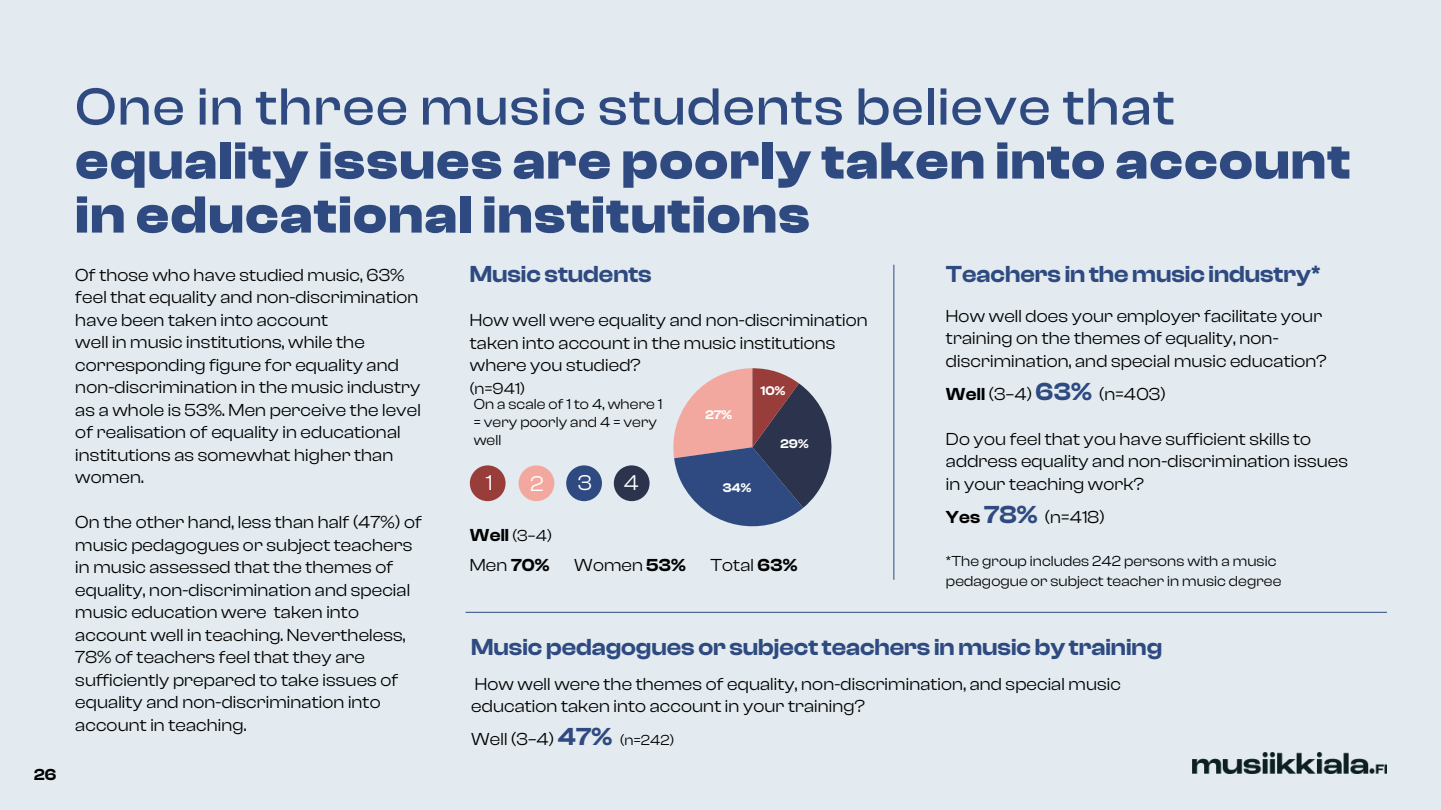
<style>
.page{position:relative;width:1441px;height:810px;background:#fff}
.page>*{position:absolute;margin:0;border:0;box-sizing:border-box;transform-origin:0 0}
.Otsikko2{font:700 54px/54px "Clash Display";letter-spacing:.03em;color:#2e4a80}
.Otsikko5{font:600 24px "Clash Display";color:#2e4a80}
.Leipis{font:22.05px "Clash Display";color:#fff}
.Leipis-2{font:18px/22.5px "Clash Display";letter-spacing:.01em;color:#000}
.Leipis-3{font:16.5px "Clash Display";color:#000}
.t1{font:600 16.5px "Clash Display";color:#000}
.Leipis-4{font:15px/18px "Clash Display";letter-spacing:.01em;color:#000}
.Otsikko6{font:600 12.9px "Clash Display";color:#fff}
.s1{font-weight:500}
.s2{font-weight:600}
.s3{font-weight:600;font-size:25.5px;color:#2e4a80}
.s4{font-weight:600;font-size:18px}
.s5{font-size:15px}
</style>
<div class="page">
<div style="left:0;top:0;width:1440px;height:810px;background:#e3ebf0"></div>
<img style="left:1192px;top:753px;width:194px;height:20px">
<hr style="left:893px;top:265px;width:1px;height:315px;background:#2e4a80">
<hr style="left:465px;top:612px;width:921px;height:1px;background:#2e4a80">
<svg style="left:668px;top:368px;width:174px;height:168px;background:#938a9b"></svg>
<div style="left:470px;top:465px;width:35px;height:36px;background:#993d3b;border-radius:50%"></div>
<div style="left:518px;top:465px;width:36px;height:36px;background:#f2a89e;border-radius:50%"></div>
<div style="left:566px;top:465px;width:36px;height:36px;background:#2e4a80;border-radius:50%"></div>
<div style="left:613px;top:465px;width:36px;height:36px;background:#2b334d;border-radius:50%"></div>
<p class="t1" style="left:34px;top:765px;width:24px">26</p>
<h2 class="Otsikko2" style="left:75px;top:80px;width:1276px"><span class="s1">One in three music students believe that </span>equality issues are poorly taken into account in educational institutions</h2>
<p class="Leipis-2" style="left:75px;top:263px;width:347px">Of those who have studied music, 63% feel that equality and non-discrimination have been taken into account<br>well in music institutions, while the corresponding figure for equality and non-discrimination in the music industry as a whole is 53%. Men perceive the level of realisation of equality in educational institutions as somewhat higher than women.</p>
<p class="Leipis-2" style="left:75px;top:511px;width:348px">On the other hand, less than half (47%) of music pedagogues or subject teachers in music assessed that the themes of equality, non-discrimination and special music education were taken into account well in teaching. Nevertheless, 78% of teachers feel that they are sufficiently prepared to take issues of equality and non-discrimination into account in teaching.</p>
<h5 class="Otsikko5" style="left:945px;top:260px;width:376px">Teachers in the music industry*</h5>
<p class="Leipis-2" style="left:945px;top:304px;width:382px">How well does your employer facilitate your training on the themes of equality, non&shy;discrimination, and special music education?</p>
<p class="Leipis-2" style="left:945px;top:382px;width:221px"><span class="s2">Well</span> (3–4) <span class="s3">63%</span> (n=403)</p>
<p class="Leipis-2" style="left:945px;top:427px;width:403px">Do you feel that you have sufficient skills to address equality and non-discrimination issues in your teaching work?</p>
<p class="Leipis-2" style="left:945px;top:505px;width:160px"><span class="s2">Yes</span> <span class="s3">78%</span> (n=418)</p>
<h5 class="Otsikko5" style="left:470px;top:260px;width:183px">Music students</h5>
<p class="Leipis-2" style="left:470px;top:309px;width:399px">How well were equality and non-discrimination taken into account in the music institutions where you studied?</p>
<p class="Leipis-3" style="left:470px;top:379px;width:57px">(n=941)</p>
<h6 class="Otsikko6" style="left:760px;top:384px;width:26px">10%</h6>
<p class="Leipis-4" style="left:473px;top:394px;width:190px">On a scale of 1 to 4, where 1 = very poorly and 4 = very well</p>
<p class="Leipis" style="left:486px;top:471px;width:8px">1</p>
<p class="Leipis" style="left:530px;top:472px;width:15px">2</p>
<p class="Leipis" style="left:578px;top:470px;width:16px">3</p>
<p class="Leipis" style="left:623px;top:470px;width:16px">4</p>
<p class="Leipis-3" style="left:470px;top:527px;width:84px"><span class="s4">Well</span> (3–4)</p>
<p class="Leipis-2" style="left:470px;top:554px;width:81px">Men <span class="s2">70%</span></p>
<p class="Leipis-2" style="left:574px;top:554px;width:113px">Women <span class="s2">53%</span></p>
<p class="Leipis-2" style="left:710px;top:554px;width:88px">Total <span class="s2">63%</span></p>
<p class="Leipis-4" style="left:945px;top:551px;width:337px;line-height:19.5px">*The group includes 242 persons with a music pedagogue or subject teacher in music degree</p>
<h6 class="Otsikko6" style="left:705px;top:408px;width:28px">27%</h6>
<h6 class="Otsikko6" style="left:780px;top:437px;width:30px">29%</h6>
<h6 class="Otsikko6" style="left:722px;top:480px;width:30px">34%</h6>
<h5 class="Otsikko5" style="left:471px;top:634px;width:692px">Music pedagogues or subject teachers in music by training</h5>
<p class="Leipis-2" style="left:471px;top:672px;width:651px">How well were the themes of equality, non-discrimination, and special music education taken into account in your training?</p>
<p class="Leipis-2" style="left:471px;top:728px;width:204px">Well (3–4) <span class="s3">47%</span> <span class="s5">(n=242)</span></p>
</div>
